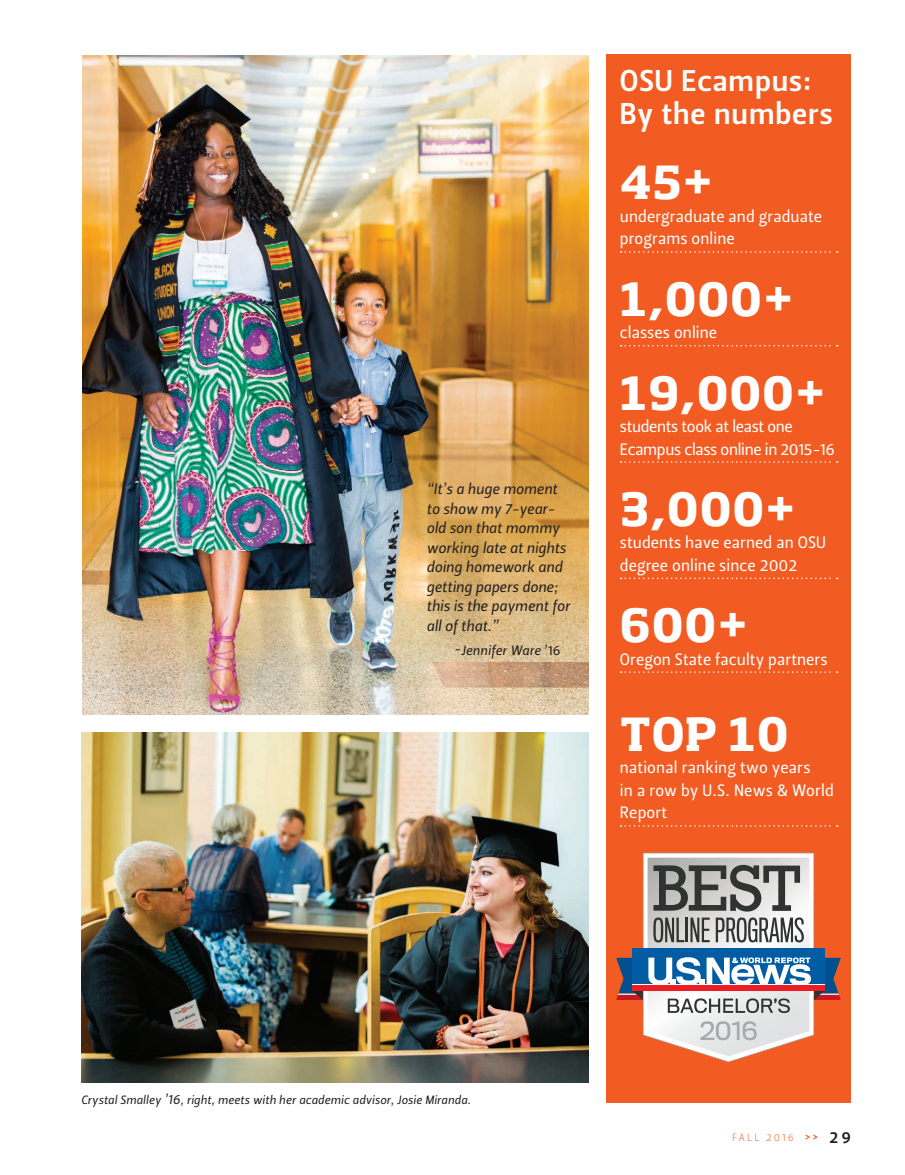
<style>
.page{position:relative;width:905px;height:1175px;background:#fff}
.page>*{position:absolute;margin:0;border:0;box-sizing:border-box;transform-origin:0 0}
.Head-Soho-bold-22{font:700 45px "Soho Std";letter-spacing:.02em;color:#fff}
.subhead-20_pt__grot{font:30px "Leitura Sans Grot 3";letter-spacing:.03em;color:#fff}
.ecampus_copy-by_the{font:16.5px/22.5px "Leitura Sans Grot 2";letter-spacing:.005em;color:#fff}
.ecampus_copy-by_the-2{font:16.5px/22.5px "Leitura Sans Grot 2";letter-spacing:-.02em;color:#fff}
.quote{font:15px/19.5px "Leitura Sans Italic 2";color:#231f20}
.quote_person{font:13.5px "Leitura Sans Italic 2";letter-spacing:.01em;color:#231f20}
.caption-leitura-no_l{font:12px "Leitura Sans Italic 2";letter-spacing:.01em;color:#231f20}
.t1{font:10.5px "Leitura Sans Grot 1";letter-spacing:.2em;color:#f25b21}
.s1{font-family:"Leitura Sans Grot 2"}
.s2{font-size:13.5px}
.s3{font-family:"Leitura Sans Grot 3"}
.s4{font-family:"Leitura Sans Grot 3";font-size:16.5px;color:#231f20}
</style>
<div class="page">
<img style="left:82px;top:56px;width:506px;height:658px">
<img style="left:81px;top:732px;width:507px;height:350px">
<div style="left:606px;top:54px;width:244px;height:1048px;background:#f25b21"></div>
<svg style="left:620px;top:251px;width:217px;height:2px"></svg>
<svg style="left:620px;top:345px;width:217px;height:1px"></svg>
<svg style="left:620px;top:461px;width:217px;height:2px"></svg>
<svg style="left:620px;top:577px;width:217px;height:2px"></svg>
<svg style="left:620px;top:671px;width:217px;height:2px"></svg>
<svg style="left:620px;top:825px;width:217px;height:1px"></svg>
<svg style="left:616px;top:852px;width:224px;height:210px"></svg>
<p class="quote" style="left:426px;top:479px;width:145px">“It’s a huge moment to show my 7-year&shy;old son that mommy working late at nights doing homework and getting papers done; this is the payment for all of that.”</p>
<p class="quote_person" style="left:453px;top:641px;width:109px">~Jennifer Ware <span class="s1">’16</span></p>
<p class="subhead-20_pt__grot" style="left:620px;top:60px;width:193px">OSU Ecampus:</p>
<p class="subhead-20_pt__grot" style="left:620px;top:93px;width:214px">By the numbers</p>
<p class="Head-Soho-bold-22" style="left:620px;top:154px;width:95px">45+</p>
<p class="ecampus_copy-by_the" style="left:620px;top:205px;width:204px">undergraduate and graduate programs online</p>
<p class="Head-Soho-bold-22" style="left:620px;top:270px;width:175px">1,000+</p>
<p class="ecampus_copy-by_the" style="left:620px;top:321px;width:99px">classes online</p>
<p class="Head-Soho-bold-22" style="left:620px;top:364px;width:207px">19,000+</p>
<p class="ecampus_copy-by_the-2" style="left:620px;top:415px;width:217px">students took at least one<br>Ecampus class online in 2015-16</p>
<p class="Head-Soho-bold-22" style="left:620px;top:480px;width:177px">3,000+</p>
<p class="ecampus_copy-by_the" style="left:620px;top:531px;width:208px">students have earned an OSU degree online since 2002</p>
<p class="Head-Soho-bold-22" style="left:620px;top:596px;width:130px">600+</p>
<p class="ecampus_copy-by_the" style="left:620px;top:648px;width:209px">Oregon State faculty partners</p>
<p class="Head-Soho-bold-22" style="left:620px;top:705px;width:170px">TOP 10</p>
<p class="ecampus_copy-by_the" style="left:620px;top:756px;width:215px">national ranking two years<br>in a row by U.S. News &amp; World<br>Report</p>
<p class="caption-leitura-no_l" style="left:81px;top:1091px;width:391px">Crystal Smalley <span class="s2">’16</span>, right, meets with her academic advisor, Josie Miranda.</p>
<p class="t1" style="left:732px;top:1130px;width:120px">FALL 2016 <span class="s3">&gt;&gt;</span> <span class="s4">29</span></p>
</div>
